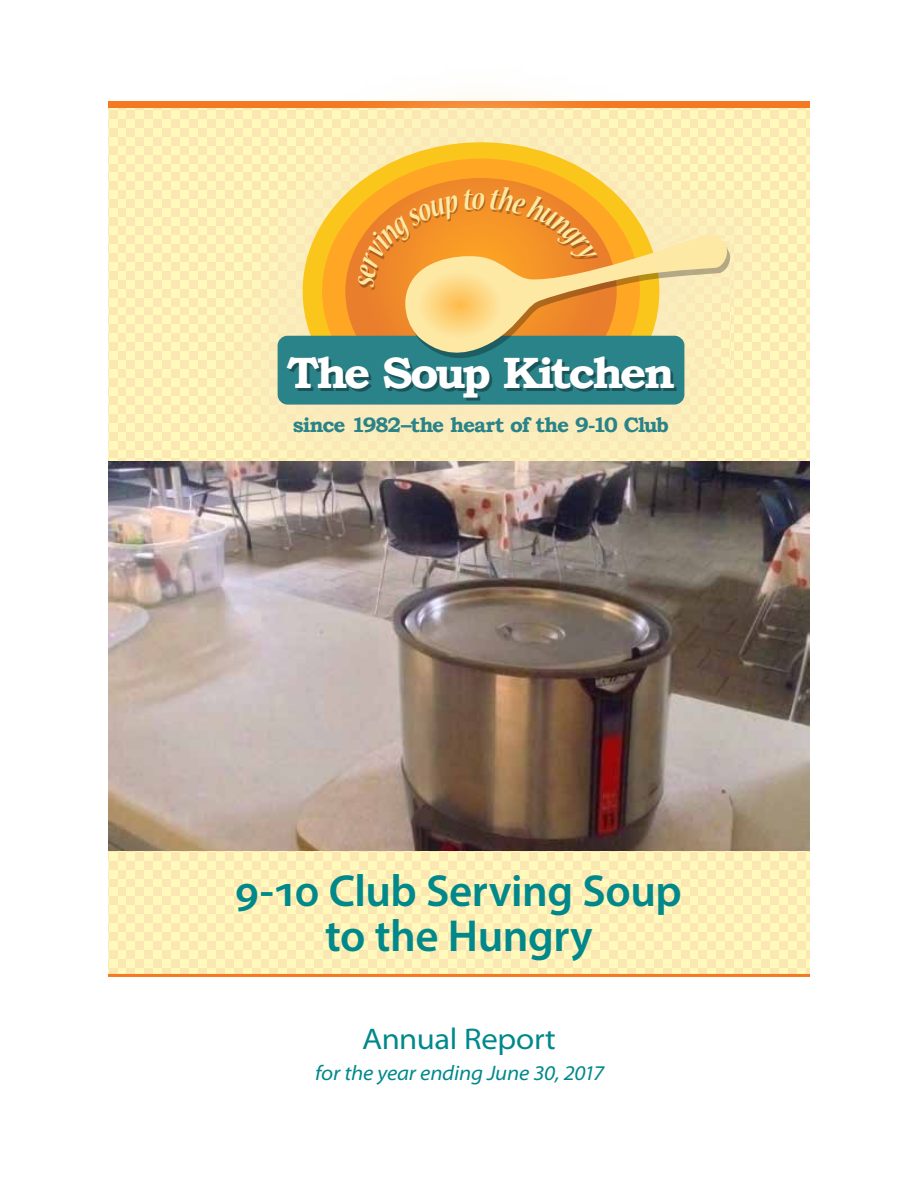
<style>
.page{position:relative;width:918px;height:1188px;background:#fff}
.page>*{position:absolute;margin:0;border:0;box-sizing:border-box;transform-origin:0 0}
.Head_-_A{font:600 45px/45px "Myriad Pro";letter-spacing:-.01em;color:#00888b;text-align:center}
.t1{font:700 43.8px "Bookman Old Style";letter-spacing:-.07em;color:#fff;scale:1.06 1}
.Head_-_B{font:semi-expanded 30px "Myriad Pro";letter-spacing:-.01em;color:#00888b}
.Head_-_B-2{font:italic semi-expanded 21px "Myriad Pro";letter-spacing:-.01em;color:#00888b}
.t2{font:700 20.85px "Bookman Old Style";letter-spacing:-.06em;color:#2a8389}
</style>
<div class="page">
<div style="left:108px;top:108px;width:702px;height:866px;background:linear-gradient(to right,#fcefb6,#faeeb5)"></div>
<hr style="left:108px;top:974px;width:702px;height:3px;background:#f47920">
<div style="left:108px;top:101px;width:702px;height:7px;background:#f47920"></div>
<img style="left:108px;top:461px;width:702px;height:389px">
<svg style="left:201px;top:99px;width:602px;height:410px;background:#e0d0a4"></svg>
<svg style="left:303px;top:142px;width:356px;height:194px;background:#fbdf81"></svg>
<svg style="left:322px;top:159px;width:318px;height:177px;background:#fcc551"></svg>
<svg style="left:345px;top:178px;width:272px;height:158px;background:#f7a52e"></svg>
<div style="left:278px;top:336px;width:406px;height:69px;background:#2a8389;border-radius:10px"></div>
<svg style="left:358px;top:187px;width:372px;height:171px;background:#e0b161"></svg>
<p class="t1" style="left:287px;top:347px;width:368px">The Soup Kitchen</p>
<p class="t2" style="left:293px;top:413px;width:378px">since 1982–the heart of the 9-10 Club</p>
<p class="Head_-_A" style="left:235px;top:868px;width:448px">9-10 Club Serving Soup to the Hungry</p>
<p class="Head_-_B" style="left:362px;top:1022px;width:195px">Annual Report</p>
<p class="Head_-_B-2" style="left:315px;top:1062px;width:291px">for the year ending June 30, 2017</p>
</div>
